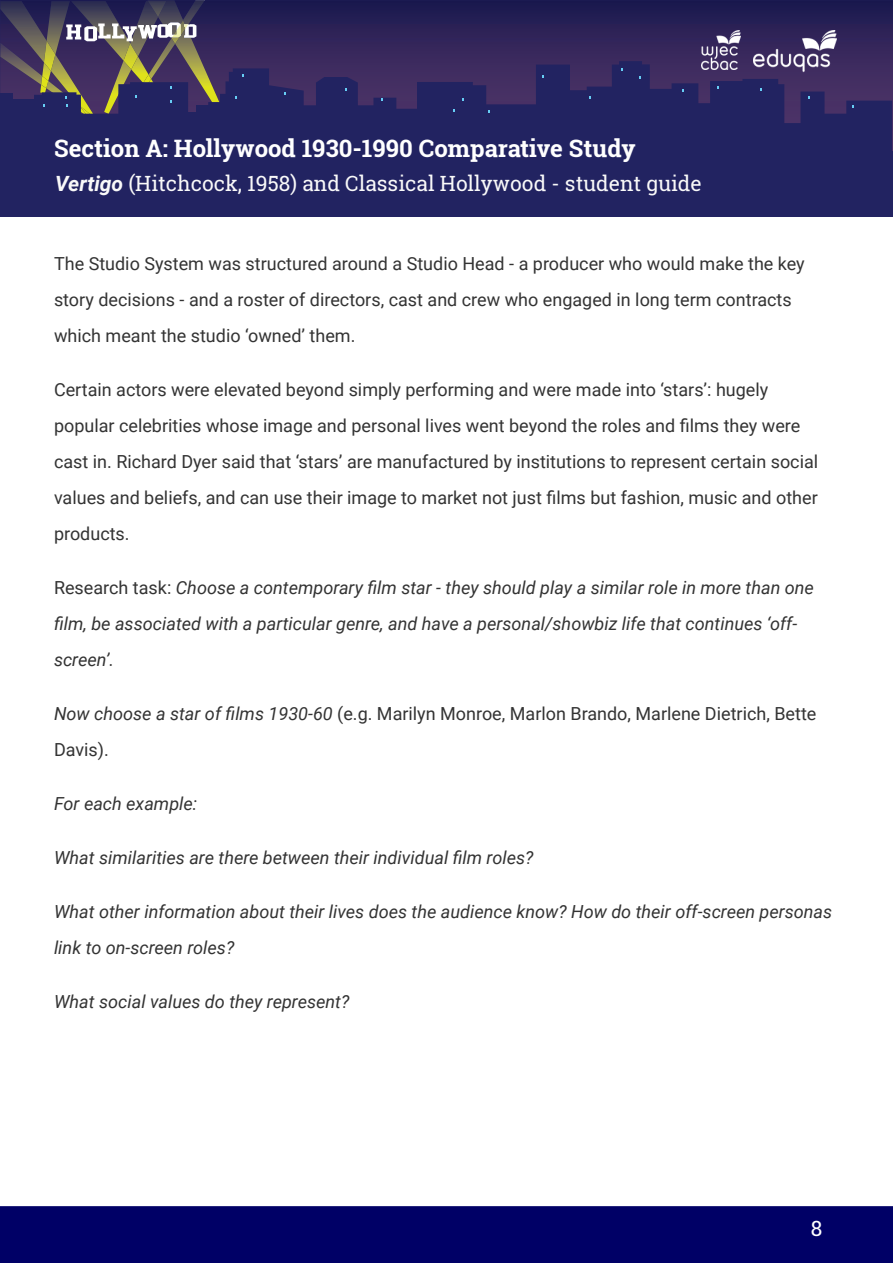
<style>
.page{position:relative;width:893px;height:1263px;background:#fff}
.page>*{position:absolute;margin:0;border:0;box-sizing:border-box;transform-origin:0 0}
.t1{font:700 24px "Roboto Slab";color:#fff}
.t2{font:21px "Roboto Slab";color:#f9f9f9}
.t3{font:21px "Roboto Slab";color:#fff}
.Paragraph_text{font:18px/36px "Roboto";color:#333}
.Paragraph_text-2{font:italic 18px/36px "Roboto";color:#333}
.s1{font-family:"Roboto";font-weight:700;font-style:italic}
.s2{font-style:normal}
.s3{font-style:italic}
</style>
<div class="page">
<svg style="left:0;top:0;width:893px;height:152px;background:#2a2055"></svg>
<img style="left:93px;top:1px;width:28px;height:60px">
<img style="left:205px;top:0;width:15px;height:61px">
<img style="left:0;top:1px;width:93px;height:42px">
<img style="left:44px;top:41px;width:11px;height:2px">
<img style="left:121px;top:0;width:84px;height:61px">
<img style="left:172px;top:20px;width:13px;height:24px">
<img style="left:0;top:43px;width:97px;height:18px">
<svg style="left:66px;top:22px;width:130px;height:19px"></svg>
<svg style="left:0;top:61px;width:892px;height:91px;background:#302b60"></svg>
<div style="left:0;top:152px;width:893px;height:65px;background:#222361"></div>
<div style="left:0;top:94px;width:13px;height:36px;background:#222361"></div>
<div style="left:13px;top:100px;width:27px;height:26px;background:#222361"></div>
<div style="left:183px;top:113px;width:27px;height:16px;background:#222361"></div>
<div style="left:196px;top:105px;width:28px;height:16px;background:#222361"></div>
<div style="left:0;top:1206px;width:893px;height:57px;background:#006"></div>
<img style="left:702px;top:30px;width:38px;height:39px">
<img style="left:753px;top:30px;width:83px;height:43px">
<h1 class="t1" style="left:54px;top:132px;width:583px">Section A: Hollywood 1930-1990 Comparative Study</h1>
<p class="t2" style="left:55px;top:169px;width:648px"><span class="s1">Vertigo</span> (Hitchcock, 1958) and Classical Hollywood - student guide</p>
<p class="Paragraph_text" style="left:54px;top:245px;width:752px">The Studio System was structured around a Studio Head - a producer who would make the key story decisions - and a roster of directors, cast and crew who engaged in long term contracts which meant the studio ‘owned’ them.</p>
<p class="Paragraph_text" style="left:54px;top:371px;width:766px">Certain actors were elevated beyond simply performing and were made into ‘stars’: hugely popular celebrities whose image and personal lives went beyond the roles and films they were cast in. Richard Dyer said that ‘stars’ are manufactured by institutions to represent certain social values and beliefs, and can use their image to market not just films but fashion, music and other products.</p>
<p class="Paragraph_text-2" style="left:54px;top:569px;width:761px"><span class="s2">Research task:</span> Choose a contemporary film star - they should play a similar role in more than one film, be associated with a particular genre, and have a personal/showbiz life that continues ‘off&shy;screen’.</p>
<p class="Paragraph_text" style="left:54px;top:695px;width:764px"><span class="s3">Now choose a star of films 1930-60</span> (e.g. Marilyn Monroe, Marlon Brando, Marlene Dietrich, Bette<br>Davis).</p>
<p class="Paragraph_text-2" style="left:54px;top:785px;width:145px">For each example:</p>
<p class="Paragraph_text-2" style="left:54px;top:839px;width:481px">What similarities are there between their individual film roles?</p>
<p class="Paragraph_text-2" style="left:54px;top:893px;width:780px">What other information about their lives does the audience know? How do their off-screen personas link to on-screen roles?</p>
<p class="Paragraph_text-2" style="left:54px;top:983px;width:297px">What social values do they represent?</p>
<p class="t3" style="left:811px;top:1214px;width:13px">8</p>
</div>
